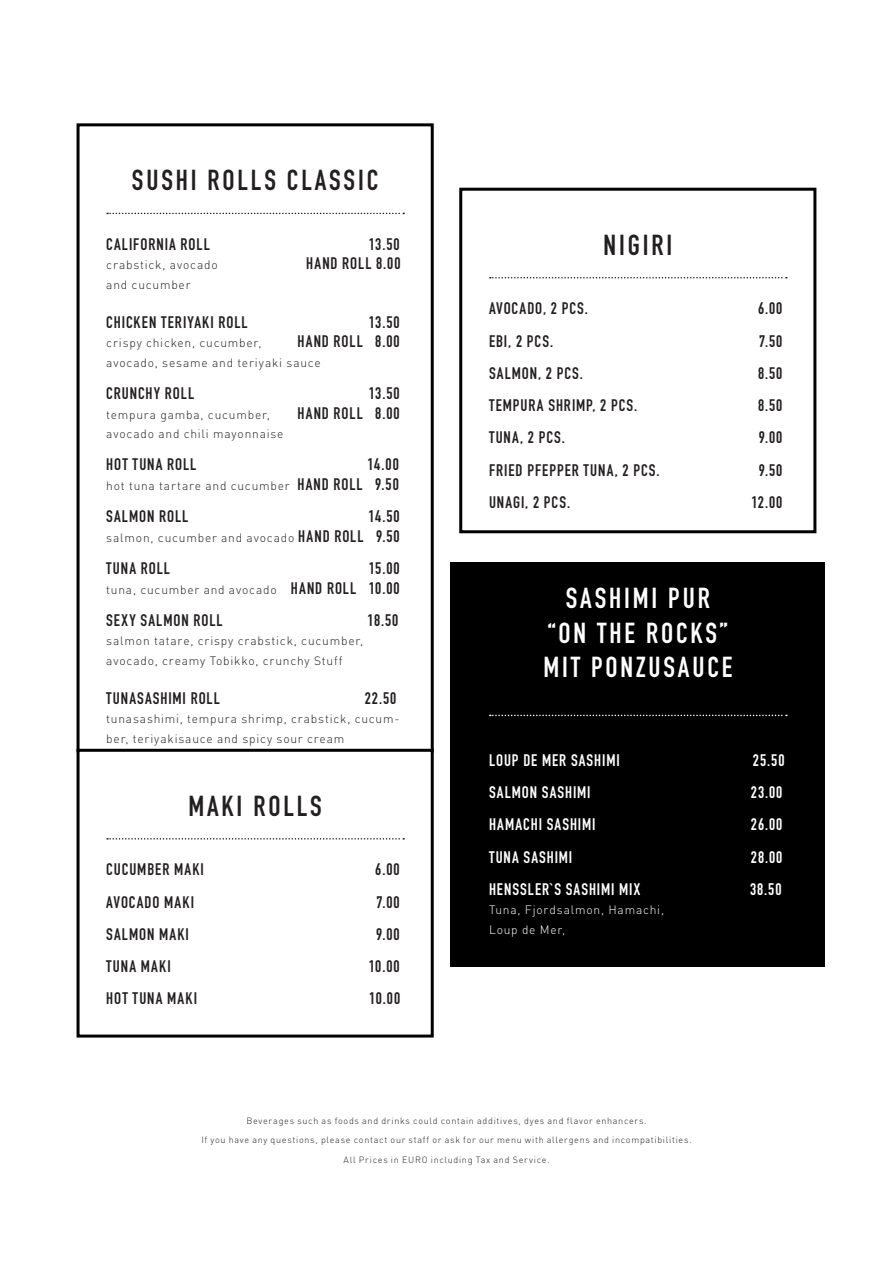
<style>
.page{position:relative;width:893px;height:1263px;background:#fff}
.page>*{position:absolute;margin:0;border:0;box-sizing:border-box;transform-origin:0 0}
.t1{font:700 28.5px/34.2px "DIN Condensed";letter-spacing:.1em;color:#fff;text-align:center}
.t2{font:700 28.5px "DIN Condensed";letter-spacing:.1em;color:#231f20}
.t3{font:700 16.5px "DIN Condensed";letter-spacing:.065em;color:#231f20}
.t4{font:700 16.5px "DIN Condensed";letter-spacing:.06em;color:#fff}
.t5{font:300 12px/19.5px "DIN Pro";letter-spacing:.065em;color:#231f20}
.t6{font:300 12px/19.5px "DIN Pro";letter-spacing:.065em;color:#fff}
.t7{font:300 9px "DIN Pro";letter-spacing:.08em;color:#231f20}
.s1{font-family:"DIN Condensed";font-weight:700;font-size:16.5px}
</style>
<div class="page">
<div style="left:77px;top:123px;width:357px;height:629px;background:#fff;border:3px solid #000"></div>
<div style="left:77px;top:749px;width:357px;height:288px;background:#fff;border:3px solid #000"></div>
<div style="left:459px;top:188px;width:357px;height:345px;background:#fff;border:3px solid #000"></div>
<svg style="left:107px;top:213px;width:297px;height:1px"></svg>
<svg style="left:107px;top:838px;width:297px;height:1px"></svg>
<svg style="left:490px;top:277px;width:297px;height:1px"></svg>
<div style="left:451px;top:562px;width:374px;height:405px;background:#000"></div>
<svg style="left:490px;top:715px;width:297px;height:1px"></svg>
<p class="t2" style="left:132px;top:161px;width:248px">SUSHI ROLLS CLASSIC</p>
<p class="t3" style="left:106px;top:233px;width:105px">CALIFORNIA ROLL</p>
<p class="t3" style="left:369px;top:233px;width:32px">13.50</p>
<p class="t5" style="left:106px;top:255px;width:113px">crabstick, avocado</p>
<p class="t3" style="left:306px;top:253px;width:96px">HAND ROLL 8.00</p>
<p class="t5" style="left:106px;top:274px;width:86px">and cucumber</p>
<p class="t3" style="left:106px;top:311px;width:143px">CHICKEN TERIYAKI ROLL</p>
<p class="t3" style="left:369px;top:311px;width:32px">13.50</p>
<p class="t5" style="left:106px;top:333px;width:157px">crispy chicken, cucumber,</p>
<p class="t3" style="left:298px;top:331px;width:104px">HAND ROLL 8.00</p>
<p class="t5" style="left:106px;top:352px;width:216px">avocado, sesame and teriyaki sauce</p>
<p class="t3" style="left:106px;top:382px;width:89px">CRUNCHY ROLL</p>
<p class="t3" style="left:369px;top:382px;width:32px">13.50</p>
<p class="t5" style="left:106px;top:404px;width:165px">tempura gamba, cucumber,</p>
<p class="t3" style="left:298px;top:402px;width:104px">HAND ROLL 8.00</p>
<p class="t5" style="left:106px;top:424px;width:179px">avocado and chili mayonnaise</p>
<p class="t3" style="left:106px;top:454px;width:92px">HOT TUNA ROLL</p>
<p class="t3" style="left:367px;top:454px;width:33px">14.00</p>
<p class="t5" style="left:106px;top:475px;width:294px">hot tuna tartare and cucumber <span class="s1">HAND ROLL 9.50</span></p>
<p class="t3" style="left:106px;top:505px;width:84px">SALMON ROLL</p>
<p class="t3" style="left:368px;top:505px;width:33px">14.50</p>
<p class="t5" style="left:106px;top:527px;width:295px">salmon, cucumber and avocado <span class="s1">HAND ROLL 9.50</span></p>
<p class="t3" style="left:106px;top:557px;width:65px">TUNA ROLL</p>
<p class="t3" style="left:369px;top:557px;width:32px">15.00</p>
<p class="t5" style="left:106px;top:579px;width:295px">tuna, cucumber and avocado <span class="s1">HAND ROLL 10.00</span></p>
<p class="t3" style="left:106px;top:609px;width:118px">SEXY SALMON ROLL</p>
<p class="t3" style="left:367px;top:609px;width:32px">18.50</p>
<p class="t5" style="left:106px;top:631px;width:258px">salmon tatare, crispy crabstick, cucumber, avocado, creamy Tobikko, crunchy Stuff</p>
<p class="t3" style="left:106px;top:687px;width:115px">TUNASASHIMI ROLL</p>
<p class="t3" style="left:365px;top:687px;width:33px">22.50</p>
<p class="t5" style="left:106px;top:709px;width:295px">tunasashimi, tempura shrimp, crabstick, cucum&shy;ber, teriyakisauce and spicy sour cream</p>
<p class="t2" style="left:188px;top:787px;width:135px">MAKI ROLLS</p>
<p class="t3" style="left:106px;top:858px;width:99px">CUCUMBER MAKI</p>
<p class="t3" style="left:375px;top:858px;width:26px">6.00</p>
<p class="t3" style="left:106px;top:891px;width:89px">AVOCADO MAKI</p>
<p class="t3" style="left:376px;top:891px;width:25px">7.00</p>
<p class="t3" style="left:106px;top:923px;width:84px">SALMON MAKI</p>
<p class="t3" style="left:376px;top:923px;width:25px">9.00</p>
<p class="t3" style="left:106px;top:955px;width:66px">TUNA MAKI</p>
<p class="t3" style="left:369px;top:955px;width:32px">10.00</p>
<p class="t3" style="left:106px;top:987px;width:92px">HOT TUNA MAKI</p>
<p class="t3" style="left:369px;top:987px;width:32px">10.00</p>
<p class="t2" style="left:603px;top:226px;width:70px">NIGIRI</p>
<p class="t3" style="left:489px;top:297px;width:100px">AVOCADO, 2 PCS.</p>
<p class="t3" style="left:758px;top:297px;width:26px">6.00</p>
<p class="t3" style="left:489px;top:330px;width:66px">EBI, 2 PCS.</p>
<p class="t3" style="left:759px;top:330px;width:25px">7.50</p>
<p class="t3" style="left:489px;top:362px;width:95px">SALMON, 2 PCS.</p>
<p class="t3" style="left:758px;top:362px;width:26px">8.50</p>
<p class="t3" style="left:489px;top:394px;width:150px">TEMPURA SHRIMP, 2 PCS.</p>
<p class="t3" style="left:758px;top:394px;width:26px">8.50</p>
<p class="t3" style="left:489px;top:426px;width:77px">TUNA, 2 PCS.</p>
<p class="t3" style="left:759px;top:426px;width:25px">9.00</p>
<p class="t3" style="left:489px;top:459px;width:172px">FRIED PFEPPER TUNA, 2 PCS.</p>
<p class="t3" style="left:759px;top:459px;width:25px">9.50</p>
<p class="t3" style="left:489px;top:491px;width:83px">UNAGI, 2 PCS.</p>
<p class="t3" style="left:751px;top:491px;width:32px">12.00</p>
<p class="t1" style="left:543px;top:581px;width:190px">SASHIMI PUR “ON THE ROCKS”<br>MIT PONZUSAUCE</p>
<p class="t4" style="left:489px;top:749px;width:132px">LOUP DE MER SASHIMI</p>
<p class="t4" style="left:753px;top:749px;width:33px">25.50</p>
<p class="t4" style="left:489px;top:781px;width:103px">SALMON SASHIMI</p>
<p class="t4" style="left:751px;top:781px;width:33px">23.00</p>
<p class="t4" style="left:489px;top:813px;width:108px">HAMACHI SASHIMI</p>
<p class="t4" style="left:751px;top:813px;width:33px">26.00</p>
<p class="t4" style="left:489px;top:846px;width:85px">TUNA SASHIMI</p>
<p class="t4" style="left:751px;top:846px;width:33px">28.00</p>
<p class="t4" style="left:489px;top:878px;width:153px">HENSSLER`S SASHIMI MIX</p>
<p class="t4" style="left:750px;top:878px;width:33px">38.50</p>
<p class="t6" style="left:489px;top:900px;width:177px">Tuna, Fjordsalmon, Hamachi,<br>Loup de Mer,</p>
<p class="t7" style="left:246px;top:1115px;width:402px">Beverages such as foods and drinks could contain additives, dyes and flavor enhancers.</p>
<p class="t7" style="left:201px;top:1134px;width:492px">If you have any questions, please contact our staff or ask for our menu with allergens and incompatibilities.</p>
<p class="t7" style="left:343px;top:1153px;width:208px">All Prices in EURO including Tax and Service.</p>
</div>
